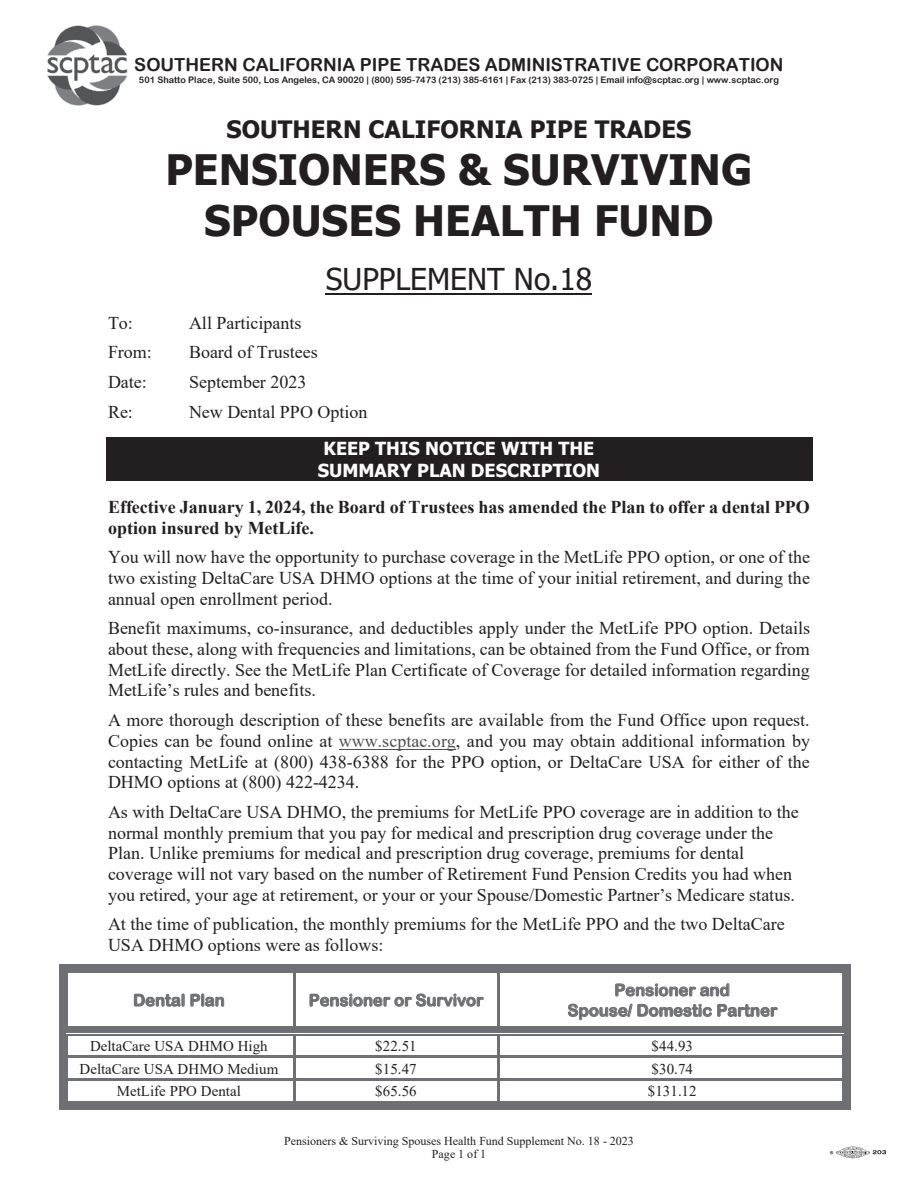
<style>
.page{position:relative;width:918px;height:1188px;background:#fff}
.page>*{position:absolute;margin:0;border:0;box-sizing:border-box;transform-origin:0 0}
.t1{font:700 42px/50.7px "Tahoma";color:#231f20;text-align:center}
.t2{font:30px "Tahoma";color:#231f20}
.t3{font:700 24px "Tahoma";color:#231f20}
.t4{font:18px/20.7px "Times New Roman";color:#231f20;text-align:justify}
.t5{font:700 18px/20.7px "Times New Roman";color:#231f20}
.t6{font:18px "Arial Rounded MT Bold";color:#231f20}
.t7{font:700 18px/21.8px "Tahoma";color:#fff;text-align:center}
.t8{font:16.5px/20.5px "Arial Rounded MT Bold";color:#6f7073;text-align:center}
.t9{font:15px "Times New Roman";color:#231f20}
.t10{font:12px/13.8px "Times New Roman";letter-spacing:-.005em;color:#231f20;text-align:center}
.t11{font:9px "Arial Rounded MT Bold";color:#231f20}
.s1{color:#4f4f51}
</style>
<div class="page">
<img style="left:47px;top:25px;width:80px;height:80px">
<hr style="left:326px;top:293px;width:266px;height:2px;background:#231f20">
<div style="left:106px;top:437px;width:706px;height:22px;background:#231f20"></div>
<div style="left:106px;top:459px;width:706px;height:22px;background:#231f20"></div>
<hr style="left:339px;top:749px;width:117px;height:1px;background:#4f4f51">
<svg style="left:59px;top:964px;width:9px;height:14px"></svg>
<hr style="left:68px;top:964px;width:225px;height:1px;background:#6f7073">
<div style="left:68px;top:966px;width:225px;height:5px;background:#6f7073"></div>
<hr style="left:68px;top:972px;width:225px;height:1px;background:#6f7073">
<div style="left:293px;top:966px;width:9px;height:5px;background:#6f7073"></div>
<svg style="left:293px;top:972px;width:9px;height:6px"></svg>
<hr style="left:302px;top:964px;width:195px;height:1px;background:#6f7073">
<div style="left:302px;top:966px;width:195px;height:5px;background:#6f7073"></div>
<hr style="left:302px;top:972px;width:195px;height:1px;background:#6f7073">
<div style="left:497px;top:966px;width:9px;height:5px;background:#6f7073"></div>
<svg style="left:497px;top:972px;width:9px;height:6px"></svg>
<hr style="left:506px;top:964px;width:336px;height:1px;background:#6f7073">
<div style="left:506px;top:966px;width:336px;height:5px;background:#6f7073"></div>
<hr style="left:506px;top:972px;width:336px;height:1px;background:#6f7073">
<svg style="left:842px;top:964px;width:9px;height:14px"></svg>
<hr style="left:67px;top:978px;width:1px;height:49px;background:#6f7073">
<div style="left:61px;top:978px;width:5px;height:49px;background:#6f7073"></div>
<hr style="left:59px;top:978px;width:1px;height:49px;background:#6f7073">
<hr style="left:293px;top:978px;width:2px;height:49px;background:#6f7073">
<hr style="left:497px;top:978px;width:2px;height:49px;background:#6f7073">
<hr style="left:850px;top:978px;width:1px;height:49px;background:#6f7073">
<div style="left:844px;top:978px;width:5px;height:49px;background:#6f7073"></div>
<hr style="left:842px;top:978px;width:1px;height:49px;background:#6f7073">
<hr style="left:68px;top:1027px;width:225px;height:1px;background:#6f7073">
<hr style="left:68px;top:1029px;width:225px;height:4px;background:#6f7073">
<hr style="left:68px;top:1034px;width:225px;height:1px;background:#6f7073">
<svg style="left:293px;top:1027px;width:9px;height:9px"></svg>
<hr style="left:302px;top:1027px;width:195px;height:1px;background:#6f7073">
<hr style="left:302px;top:1029px;width:195px;height:4px;background:#6f7073">
<hr style="left:302px;top:1034px;width:195px;height:1px;background:#6f7073">
<svg style="left:497px;top:1027px;width:9px;height:9px"></svg>
<hr style="left:506px;top:1027px;width:336px;height:1px;background:#6f7073">
<hr style="left:506px;top:1029px;width:336px;height:4px;background:#6f7073">
<hr style="left:506px;top:1034px;width:336px;height:1px;background:#6f7073">
<hr style="left:293px;top:1036px;width:2px;height:20px;background:#6f7073">
<hr style="left:497px;top:1036px;width:2px;height:20px;background:#6f7073">
<hr style="left:68px;top:1056px;width:225px;height:2px;background:#6f7073">
<hr style="left:295px;top:1056px;width:202px;height:2px;background:#6f7073">
<hr style="left:499px;top:1056px;width:343px;height:2px;background:#6f7073">
<hr style="left:293px;top:1058px;width:2px;height:20px;background:#6f7073">
<hr style="left:497px;top:1058px;width:2px;height:20px;background:#6f7073">
<hr style="left:68px;top:1078px;width:225px;height:3px;background:#6f7073">
<hr style="left:295px;top:1078px;width:202px;height:3px;background:#6f7073">
<hr style="left:499px;top:1078px;width:343px;height:3px;background:#6f7073">
<svg style="left:59px;top:1027px;width:9px;height:83px"></svg>
<hr style="left:68px;top:1109px;width:225px;height:1px;background:#6f7073">
<div style="left:68px;top:1103px;width:225px;height:5px;background:#6f7073"></div>
<hr style="left:68px;top:1101px;width:225px;height:1px;background:#6f7073">
<hr style="left:293px;top:1081px;width:2px;height:20px;background:#6f7073">
<div style="left:293px;top:1103px;width:9px;height:5px;background:#6f7073"></div>
<hr style="left:302px;top:1109px;width:195px;height:1px;background:#6f7073">
<div style="left:302px;top:1103px;width:195px;height:5px;background:#6f7073"></div>
<hr style="left:302px;top:1101px;width:195px;height:1px;background:#6f7073">
<hr style="left:497px;top:1081px;width:2px;height:20px;background:#6f7073">
<div style="left:497px;top:1103px;width:9px;height:5px;background:#6f7073"></div>
<hr style="left:506px;top:1109px;width:336px;height:1px;background:#6f7073">
<div style="left:506px;top:1103px;width:336px;height:5px;background:#6f7073"></div>
<hr style="left:506px;top:1101px;width:336px;height:1px;background:#6f7073">
<svg style="left:842px;top:1027px;width:9px;height:83px"></svg>
<svg style="left:830px;top:1147px;width:56px;height:11px"></svg>
<p class="t6" style="left:134px;top:54px;width:651px">SOUTHERN CALIFORNIA PIPE TRADES ADMINISTRATIVE CORPORATION</p>
<p class="t11" style="left:139px;top:75px;width:642px">501 Shatto Place, Suite 500, Los Angeles, CA 90020 | (800) 595-7473 (213) 385-6161 | Fax (213) 383-0725 | Email info@scptac.org | www.scptac.org</p>
<h3 class="t3" style="left:227px;top:112px;width:466px">SOUTHERN CALIFORNIA PIPE TRADES</h3>
<h1 class="t1" style="left:165px;top:146px;width:588px">PENSIONERS &amp; SURVIVING<br>SPOUSES HEALTH FUND</h1>
<h2 class="t2" style="left:326px;top:259px;width:268px">SUPPLEMENT No.18</h2>
<p class="t4" style="left:108px;top:312px;width:26px">To:</p>
<p class="t4" style="left:189px;top:312px;width:114px">All Participants</p>
<p class="t4" style="left:108px;top:341px;width:45px">From:</p>
<p class="t4" style="left:189px;top:341px;width:130px">Board of Trustees</p>
<p class="t4" style="left:108px;top:371px;width:40px">Date:</p>
<p class="t4" style="left:189px;top:371px;width:119px">September 2023</p>
<p class="t4" style="left:108px;top:401px;width:26px">Re:</p>
<p class="t4" style="left:189px;top:401px;width:180px">New Dental PPO Option</p>
<p class="t7" style="left:318px;top:438px;width:284px">KEEP THIS NOTICE WITH THE<br>SUMMARY PLAN DESCRIPTION</p>
<p class="t5" style="left:108px;top:496px;width:703px">Effective January 1, 2024, the Board of Trustees has amended the Plan to offer a dental PPO option insured by MetLife.</p>
<p class="t4" style="left:108px;top:546px;width:704px">You will now have the opportunity to purchase coverage in the MetLife PPO option, or one of the two existing DeltaCare USA DHMO options at the time of your initial retirement, and during the annual open enrollment period.</p>
<p class="t4" style="left:108px;top:617px;width:704px">Benefit maximums, co-insurance, and deductibles apply under the MetLife PPO option. Details about these, along with frequencies and limitations, can be obtained from the Fund Office, or from MetLife directly. See the MetLife Plan Certificate of Coverage for detailed information regarding MetLife’s rules and benefits.</p>
<p class="t4" style="left:108px;top:709px;width:703px">A more thorough description of these benefits are available from the Fund Office upon request.<br>Copies can be found online at <span class="s1">www.scptac.org</span>, and you may obtain additional information by contacting MetLife at (800) 438-6388 for the PPO option, or DeltaCare USA for either of the DHMO options at (800) 422-4234.</p>
<p class="t4" style="left:108px;top:801px;width:692px;text-align:left">As with DeltaCare USA DHMO, the premiums for MetLife PPO coverage are in addition to the normal monthly premium that you pay for medical and prescription drug coverage under the Plan. Unlike premiums for medical and prescription drug coverage, premiums for dental coverage will not vary based on the number of Retirement Fund Pension Credits you had when you retired, your age at retirement, or your or your Spouse/Domestic Partner’s Medicare status.</p>
<p class="t4" style="left:108px;top:913px;width:678px">At the time of publication, the monthly premiums for the MetLife PPO and the two DeltaCare<br>USA DHMO options were as follows:</p>
<p class="t8" style="left:133px;top:990px;width:93px">Dental Plan</p>
<p class="t8" style="left:309px;top:990px;width:176px">Pensioner or Survivor</p>
<p class="t8" style="left:568px;top:979px;width:211px">Pensioner and<br>Spouse/ Domestic Partner</p>
<p class="t9" style="left:90px;top:1035px;width:179px">DeltaCare USA DHMO High</p>
<p class="t9" style="left:375px;top:1035px;width:43px">$22.51</p>
<p class="t9" style="left:652px;top:1035px;width:43px">$44.93</p>
<p class="t9" style="left:80px;top:1058px;width:200px">DeltaCare USA DHMO Medium</p>
<p class="t9" style="left:375px;top:1058px;width:43px">$15.47</p>
<p class="t9" style="left:652px;top:1058px;width:43px">$30.74</p>
<p class="t9" style="left:117px;top:1080px;width:126px">MetLife PPO Dental</p>
<p class="t9" style="left:375px;top:1080px;width:43px">$65.56</p>
<p class="t9" style="left:648px;top:1080px;width:50px">$131.12</p>
<p class="t10" style="left:284px;top:1133px;width:351px">Pensioners &amp; Surviving Spouses Health Fund Supplement No. 18 - 2023<br>Page 1 of 1</p>
</div>
